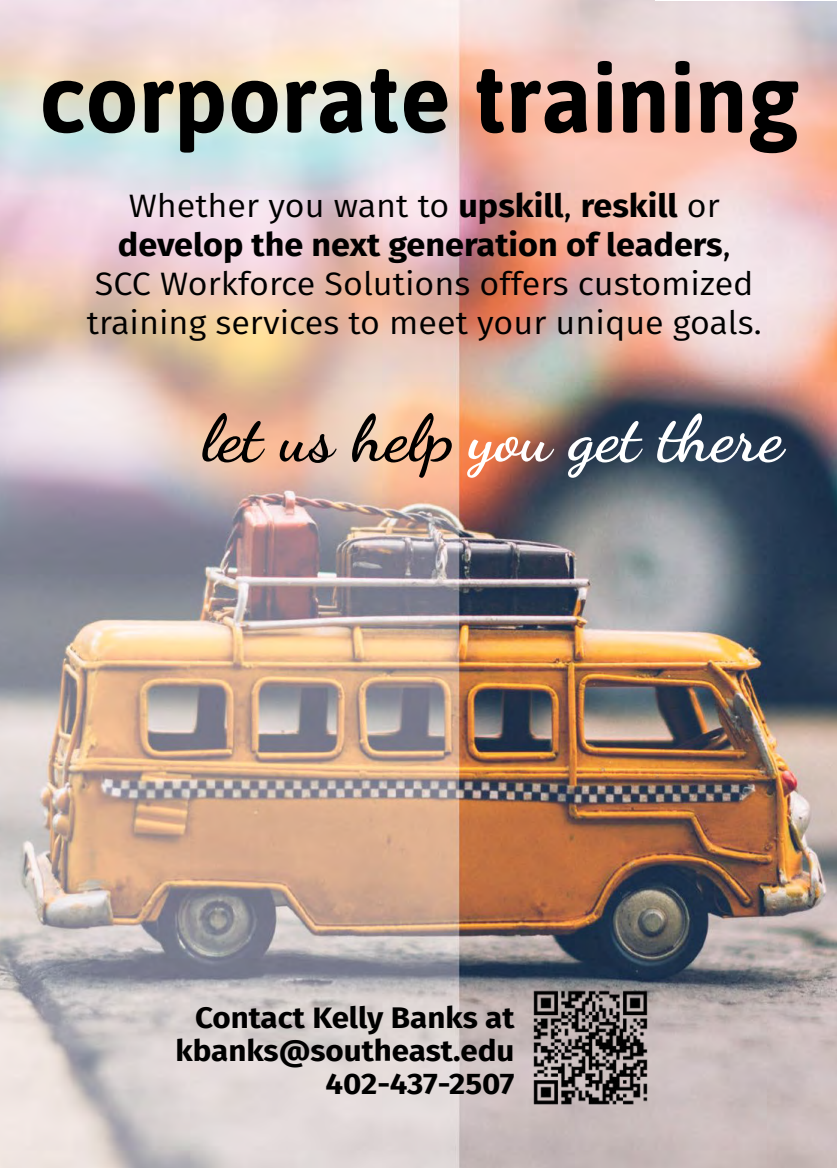
<style>
.page{position:relative;width:837px;height:1168px;background:#fff}
.page>*{position:absolute;margin:0;border:0;box-sizing:border-box;transform-origin:0 0}
.t1{font:700 97.5px "Asap";color:#000}
.class_description{font:700 64.8px "Dancing Script";color:#fff;scale:1.06 1}
.class_description-2{font:32.4px/39px "Fira Sans";color:#000;text-align:center;scale:1.06 1}
.t2{font:700 29.7px/33px "Fira Sans";color:#000;text-align:right;scale:1.06 1}
.s1{font-weight:700}
.s2{color:#000}
</style>
<div class="page">
<img style="left:1px;top:0;width:836px;height:1168px">
<img style="left:528px;top:985px;width:125px;height:125px">
<hr style="left:656px;top:0;width:181px;height:1px;background:#fff">
<p class="t1" style="left:39px;top:29px;width:762px">corporate training</p>
<p class="class_description-2" style="left:87px;top:185px;width:638px">Whether you want to <span class="s1">upskill</span>, <span class="s1">reskill</span> or <span class="s1">develop the next generation of leaders</span>, SCC Workforce Solutions offers customized training services to meet your unique goals.</p>
<p class="class_description" style="left:202px;top:388px;width:550px"><span class="s2">let us help</span> you get there</p>
<p class="t2" style="left:175px;top:999px;width:321px">Contact Kelly Banks at kbanks@southeast.edu<br>402-437-2507</p>
</div>
